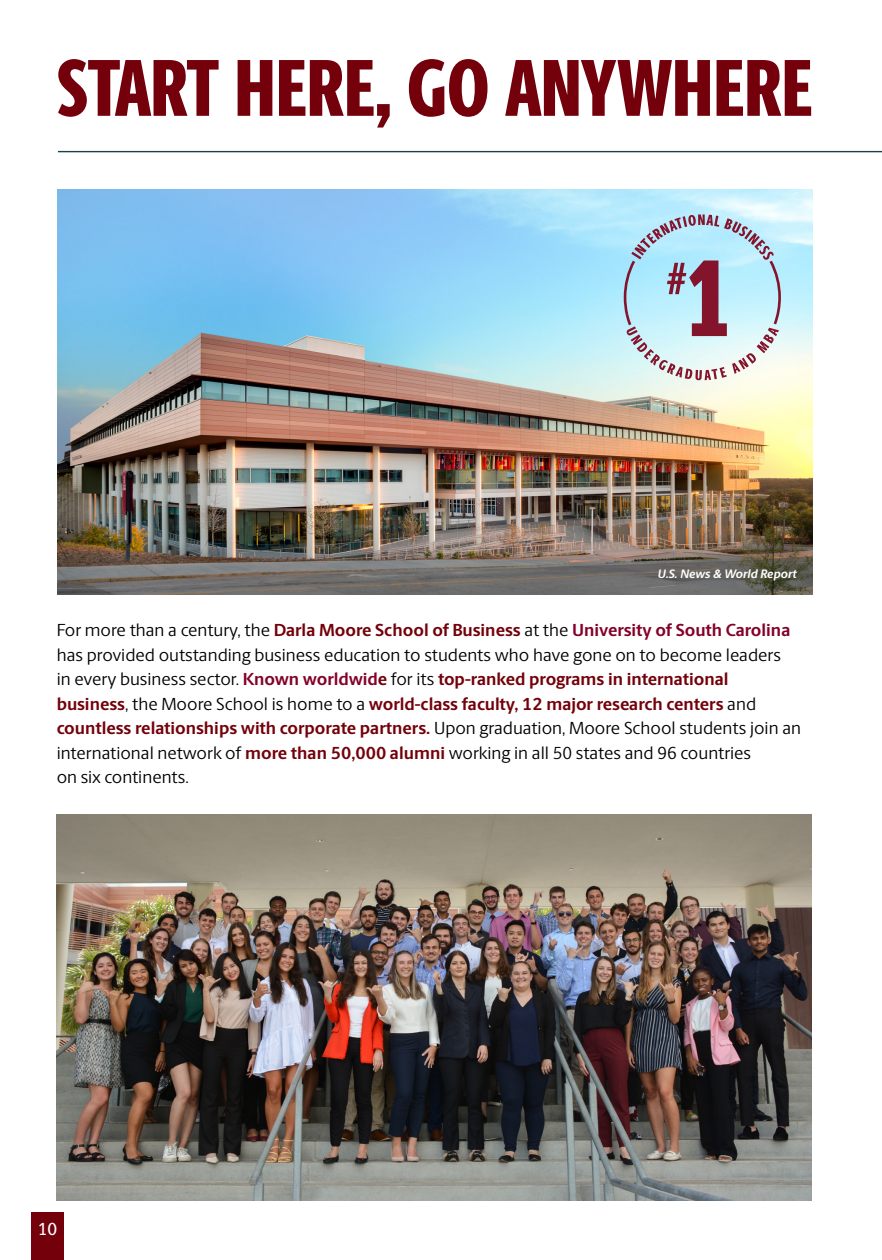
<style>
.page{position:relative;width:882px;height:1260px;background:#fff}
.page>*{position:absolute;margin:0;border:0;box-sizing:border-box;transform-origin:0 0}
.t1{font:800 80.85px "Berlingske Sans X Cn";color:#73000a}
.t2{font:17.5px/24.5px "Berlingske Sans";color:#000}
.t3{font:500 17.5px "Berlingske Sans";color:#fff}
.t4{font:italic 700 12.25px "Berlingske Sans";color:#fff}
.s1{font-weight:700;color:#73000a}
.s2{font-weight:700;color:#840029}
</style>
<div class="page">
<hr style="left:58px;top:151px;width:824px;height:1px;background:#1f414d">
<img style="left:57px;top:190px;width:756px;height:405px">
<svg style="left:624px;top:214px;width:157px;height:166px;background:#bdcedb"></svg>
<img style="left:57px;top:814px;width:754px;height:387px">
<div style="left:32px;top:1213px;width:32px;height:47px;background:#73000a"></div>
<p class="t1" style="left:57px;top:28px;width:756px">START HERE, GO ANYWHERE</p>
<p class="t4" style="left:658px;top:565px;width:140px">U.S. News &amp; World Report</p>
<p class="t2" style="left:57px;top:617px;width:746px">For more than a century, the <span class="s1">Darla Moore School of Business</span> at the <span class="s2">University of South Carolina </span>has provided outstanding business education to students who have gone on to become leaders<br>in every business sector. <span class="s2">Known worldwid</span><span class="s1">e</span> for its <span class="s1">top-ranked programs in international business</span>, the Moore School is home to a <span class="s1">world-class faculty, 12 major research centers</span> and <span class="s1">countless relationships with corporate partners.</span> Upon graduation, Moore School students join an international network of <span class="s1">more than 50,000 alumni</span> working in all 50 states and 96 countries</p>
<p class="t2" style="left:57px;top:764px;width:134px">on six continents.</p>
<p class="t3" style="left:38px;top:1214px;width:21px">10</p>
</div>
